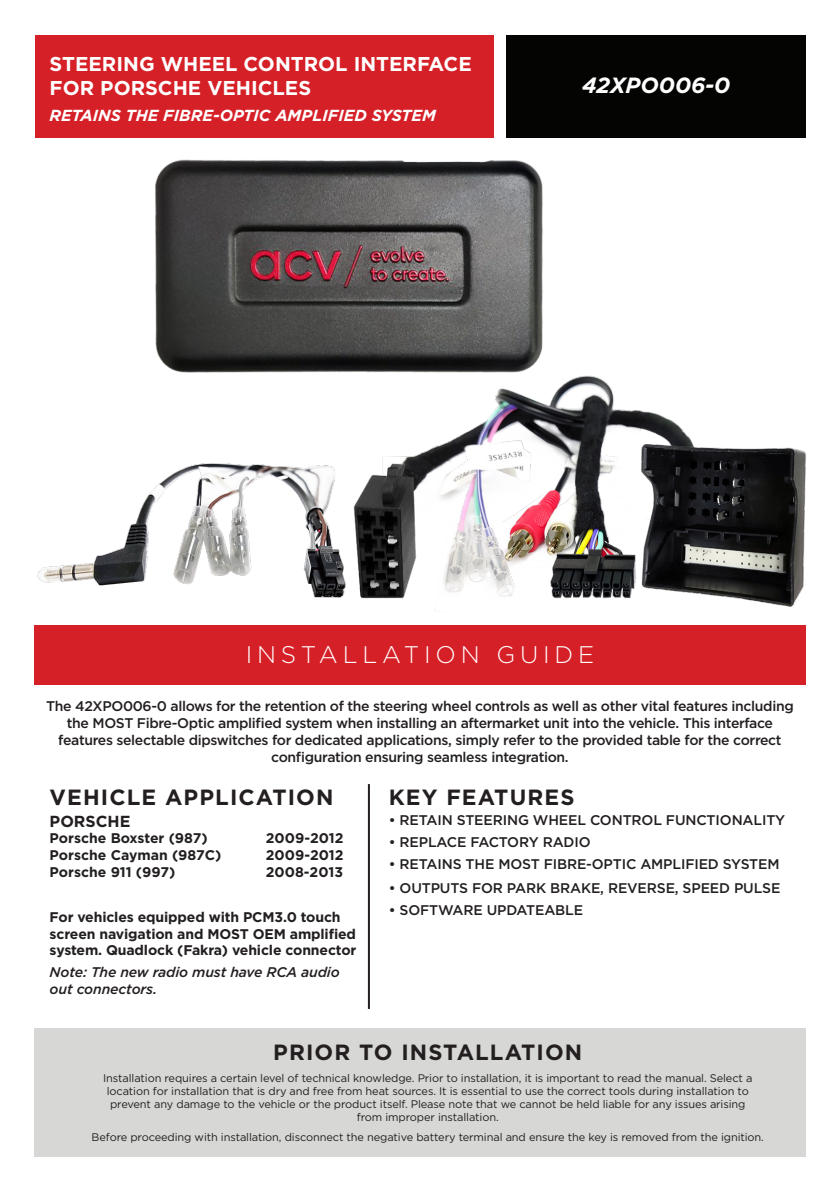
<style>
.page{position:relative;width:840px;height:1191px;background:#fff}
.page>*{position:absolute;margin:0;border:0;box-sizing:border-box;transform-origin:0 0}
.t1{font:300 24px "Gotham";letter-spacing:.2em;color:#fff}
.t2{font:700 22px "Gotham";letter-spacing:.05em;color:#231f20}
.t3{font:italic 700 22px "Gotham";color:#fff}
.t4{font:700 20px "Gotham";color:#fff}
.t5{font:italic 700 16px "Gotham";color:#fff}
.t6{font:700 16px "Gotham";color:#231f20}
.t7{font:500 14px "Gotham";letter-spacing:-.025em;color:#231f20}
.t8{font:700 14px/16.8px "Gotham";letter-spacing:-.01em;color:#231f20}
.t9{font:italic 500 14px "Gotham";letter-spacing:-.01em;color:#231f20}
.t10{font:11px "Gotham";letter-spacing:-.01em;color:#231f20}
</style>
<div class="page">
<div style="left:34px;top:1028px;width:771px;height:129px;background:#d7d7d5"></div>
<div style="left:34px;top:625px;width:771px;height:60px;background:#d62027"></div>
<div style="left:35px;top:35px;width:458px;height:103px;background:#d62027"></div>
<div style="left:506px;top:35px;width:299px;height:103px;background:#040503"></div>
<hr style="left:368px;top:784px;width:2px;height:225px;background:#231f20">
<img style="left:155px;top:159px;width:388px;height:214px">
<img style="left:375px;top:375px;width:431px;height:237px">
<img style="left:37px;top:463px;width:338px;height:136px">
<p class="t4" style="left:50px;top:51px;width:423px">STEERING WHEEL CONTROL INTERFACE</p>
<p class="t4" style="left:50px;top:75px;width:263px">FOR PORSCHE VEHICLES</p>
<p class="t5" style="left:50px;top:105px;width:387px">RETAINS THE FIBRE-OPTIC AMPLIFIED SYSTEM</p>
<p class="t3" style="left:581px;top:70px;width:150px">42XPO006-0</p>
<p class="t1" style="left:245px;top:639px;width:350px">INSTALLATION GUIDE</p>
<p class="t7" style="left:46px;top:697px;width:748px">The 42XPO006-0 allows for the retention of the steering wheel controls as well as other vital features including</p>
<p class="t7" style="left:67px;top:714px;width:707px">the MOST Fibre-Optic amplified system when installing an aftermarket unit into the vehicle. This interface</p>
<p class="t7" style="left:58px;top:731px;width:724px">features selectable dipswitches for dedicated applications, simply refer to the provided table for the correct</p>
<p class="t7" style="left:271px;top:748px;width:299px">configuration ensuring seamless integration.</p>
<p class="t2" style="left:50px;top:782px;width:285px">VEHICLE APPLICATION</p>
<p class="t6" style="left:50px;top:810px;width:82px">PORSCHE</p>
<p class="t8" style="left:50px;top:830px;width:159px">Porsche Boxster (987)</p>
<p class="t8" style="left:266px;top:830px;width:79px">2009-2012</p>
<p class="t8" style="left:50px;top:846px;width:173px">Porsche Cayman (987C)</p>
<p class="t8" style="left:266px;top:846px;width:79px">2009-2012</p>
<p class="t8" style="left:50px;top:863px;width:127px">Porsche 911 (997)</p>
<p class="t8" style="left:266px;top:863px;width:79px">2008-2013</p>
<p class="t8" style="left:50px;top:908px;width:292px">For vehicles equipped with PCM3.0 touch</p>
<p class="t8" style="left:50px;top:925px;width:308px">screen navigation and MOST OEM amplified system. Quadlock (Fakra) vehicle connector</p>
<p class="t9" style="left:50px;top:963px;width:291px">Note: The new radio must have RCA audio</p>
<p class="t9" style="left:50px;top:980px;width:109px">out connectors.</p>
<p class="t2" style="left:388px;top:782px;width:187px">KEY FEATURES</p>
<p class="t7" style="left:388px;top:810px;width:398px">• RETAIN STEERING WHEEL CONTROL FUNCTIONALITY</p>
<p class="t7" style="left:388px;top:832px;width:203px">• REPLACE FACTORY RADIO</p>
<p class="t7" style="left:388px;top:854px;width:392px">• RETAINS THE MOST FIBRE-OPTIC AMPLIFIED SYSTEM</p>
<p class="t7" style="left:388px;top:878px;width:393px">• OUTPUTS FOR PARK BRAKE, REVERSE, SPEED PULSE</p>
<p class="t7" style="left:388px;top:900px;width:196px">• SOFTWARE UPDATEABLE</p>
<p class="t2" style="left:273px;top:1037px;width:310px">PRIOR TO INSTALLATION</p>
<p class="t10" style="left:103px;top:1070px;width:650px">Installation requires a certain level of technical knowledge. Prior to installation, it is important to read the manual. Select a</p>
<p class="t10" style="left:107px;top:1084px;width:643px">location for installation that is dry and free from heat sources. It is essential to use the correct tools during installation to</p>
<p class="t10" style="left:110px;top:1097px;width:636px">prevent any damage to the vehicle or the product itself. Please note that we cannot be held liable for any issues arising</p>
<p class="t10" style="left:356px;top:1110px;width:143px">from improper installation.</p>
<p class="t10" style="left:92px;top:1130px;width:673px">Before proceeding with installation, disconnect the negative battery terminal and ensure the key is removed from the ignition.</p>
</div>
